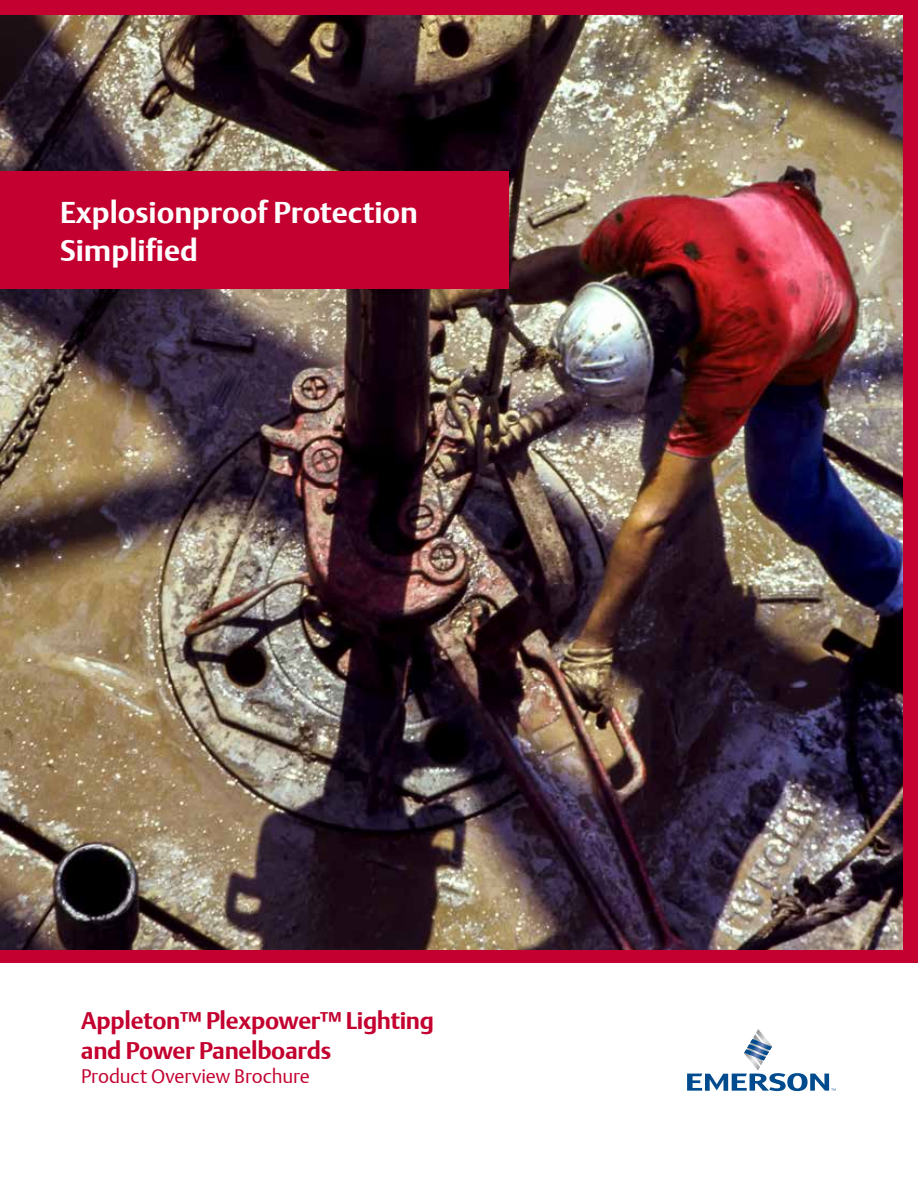
<style>
.page{position:relative;width:918px;height:1188px;background:#fff}
.page>*{position:absolute;margin:0;border:0;box-sizing:border-box;transform-origin:0 0}
.t1{font:700 30px/37.5px "DTL Argo T";color:#fff}
.t2{font:700 24px/30px "DTL Argo T";letter-spacing:-.015em;color:#c3002f}
.t3{font:19.5px "DTL Argo T Light";letter-spacing:-.005em;color:#c3002f}
</style>
<div class="page">
<div style="left:0;top:0;width:918px;height:963px;background:#c3002f"></div>
<img style="left:0;top:15px;width:903px;height:934px">
<svg style="left:687px;top:1029px;width:149px;height:62px"></svg>
<div style="left:0;top:171px;width:508px;height:118px;background:#c3002f"></div>
<p class="t1" style="left:60px;top:194px;width:359px">Explosionproof Protection<br>Simplified</p>
<p class="t2" style="left:81px;top:1005px;width:355px">Appleton™ Plexpower™ Lighting and Power Panelboards</p>
<p class="t3" style="left:81px;top:1064px;width:230px">Product Overview Brochure</p>
</div>
